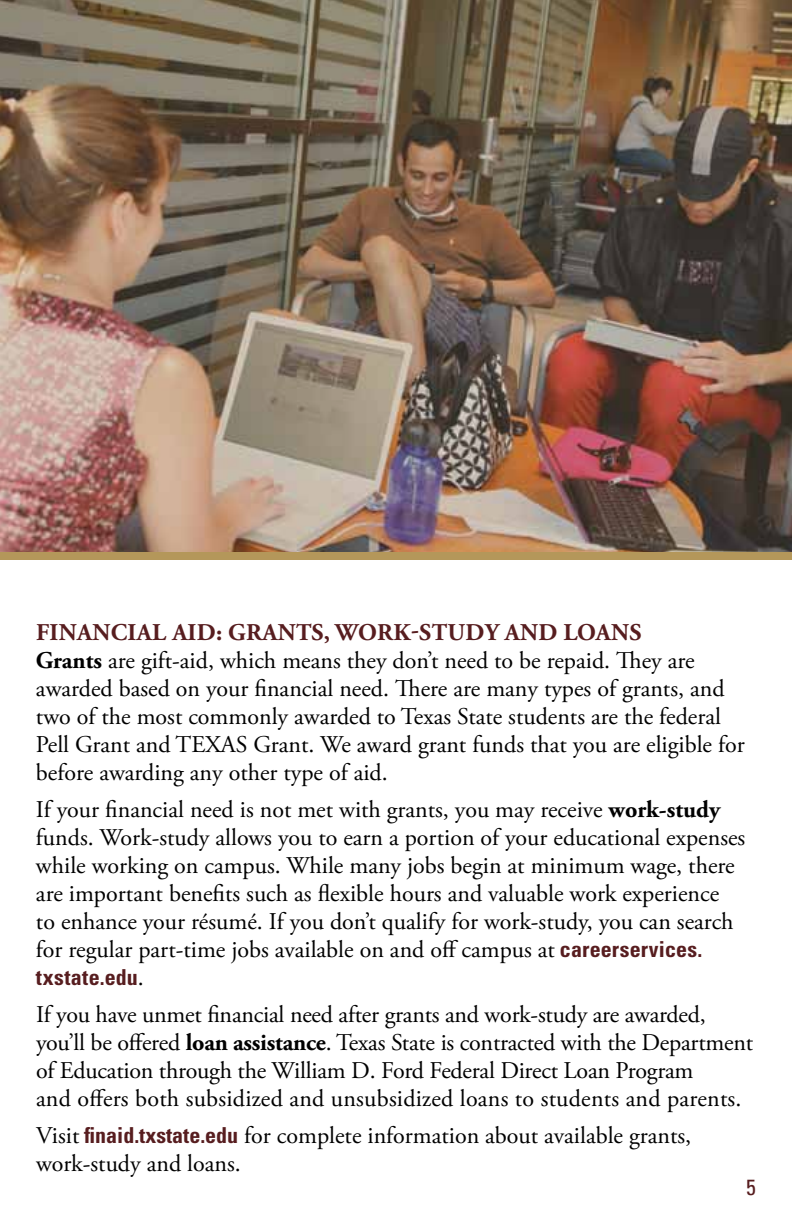
<style>
.page{position:relative;width:792px;height:1224px;background:#fff}
.page>*{position:absolute;margin:0;border:0;box-sizing:border-box;transform-origin:0 0}
.t1{font:24px/28px "Adobe Garamond Pro";color:#000}
.t2{font:700 condensed 22px "Univers";letter-spacing:.015em;color:#571d1f}
.t3{font:condensed 22px "Univers";color:#571d1f}
.s1{font-weight:700;color:#571d1f}
.s2{font-weight:700}
.s3{font-family:"Univers";font-weight:700;font-stretch:condensed;font-size:22px;color:#571d1f}
.s4{font-family:"Adobe Garamond Pro";font-weight:400;font-stretch:normal;font-size:24px;color:#000}
</style>
<div class="page">
<img style="left:0;top:0;width:792px;height:552px">
<div style="left:0;top:552px;width:792px;height:8px;background:#b4975a"></div>
<p class="t1" style="left:36px;top:620px;width:710px"><span class="s1">Financial aid: Grants, Work-Study and Loans<br></span><span class="s2">Grants</span> are gift-aid, which means they don’t need to be repaid. They are awarded based on your financial need. There are many types of grants, and two of the most commonly awarded to Texas State students are the federal Pell Grant and TEXAS Grant. We award grant funds that you are eligible for before awarding any other type of aid.</p>
<p class="t1" style="left:36px;top:797px;width:711px">If your financial need is not met with grants, you may receive <span class="s2">work-study </span>funds. Work-study allows you to earn a portion of your educational expenses while working on campus. While many jobs begin at minimum wage, there are important benefits such as flexible hours and valuable work experience<br>to enhance your résumé. If you don’t qualify for work-study, you can search for regular part-time jobs available on and off campus at <span class="s3">careerservices.</span></p>
<p class="t2" style="left:36px;top:964px;width:109px">txstate.edu<span class="s4">.</span></p>
<p class="t1" style="left:36px;top:1002px;width:719px">If you have unmet financial need after grants and work-study are awarded, you’ll be offered <span class="s2">loan assistance</span>. Texas State is contracted with the Department of Education through the William D. Ford Federal Direct Loan Program<br>and offers both subsidized and unsubsidized loans to students and parents.</p>
<p class="t1" style="left:36px;top:1123px;width:657px">Visit <span class="s3">finaid.txstate.edu</span> for complete information about available grants, work-study and loans.</p>
<p class="t3" style="left:746px;top:1173px;width:11px">5</p>
</div>
